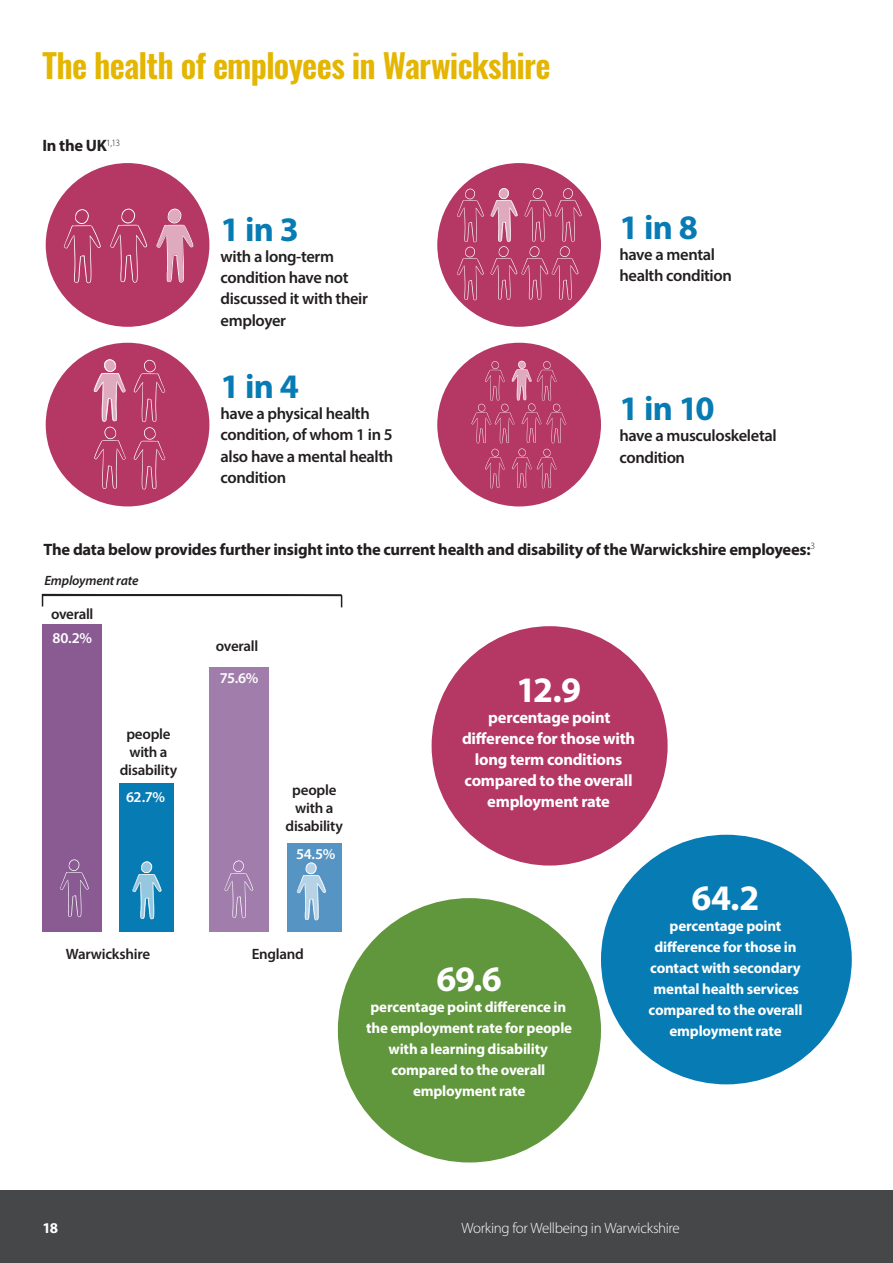
<style>
.page{position:relative;width:893px;height:1263px;background:#fff}
.page>*{position:absolute;margin:0;border:0;box-sizing:border-box;transform-origin:0 0}
.t1{font:700 36px "Myriad Pro";color:#fff}
.t2{font:700 34.5px "Myriad Pro";letter-spacing:-.025em;color:#077bb3}
.t3{font:600 33px "Oswald";letter-spacing:-.025em;color:#e4b601}
.t4{font:600 16.5px/21.3px "Myriad Pro";letter-spacing:-.025em;color:#231f20}
.t5{font:700 16.5px "Myriad Pro";letter-spacing:-.02em;color:#231f20}
.t6{font:700 16.5px/21px "Myriad Pro";letter-spacing:-.02em;color:#fff;text-align:center}
.t7{font:700 15px/21px "Myriad Pro";letter-spacing:-.015em;color:#fff;text-align:center}
.t8{font:600 15px/18px "Myriad Pro";letter-spacing:-.02em;color:#231f20;text-align:center}
.t9{font:300 15px "Myriad Pro";letter-spacing:-.025em;color:#fff}
.t10{font:600 15px "Myriad Pro";letter-spacing:-.025em;color:#fff}
.t11{font:italic 600 13.5px "Myriad Pro";letter-spacing:-.015em;color:#231f20}
</style>
<div class="page">
<div style="left:0;top:1191px;width:893px;height:72px;background:#464748"></div>
<div style="left:46px;top:163px;width:163px;height:164px;background:#b43764;border-radius:50%"></div>
<svg style="left:110px;top:209px;width:37px;height:74px"></svg>
<svg style="left:156px;top:209px;width:37px;height:74px"></svg>
<svg style="left:64px;top:209px;width:37px;height:74px"></svg>
<div style="left:437px;top:163px;width:164px;height:164px;background:#b43764;border-radius:50%"></div>
<div style="left:46px;top:343px;width:163px;height:163px;background:#b43764;border-radius:50%"></div>
<div style="left:432px;top:626px;width:236px;height:239px;background:#b43764;border-radius:50%"></div>
<div style="left:338px;top:898px;width:263px;height:264px;background:#60963c;border-radius:50%"></div>
<div style="left:601px;top:835px;width:251px;height:249px;background:#077bb3;border-radius:50%"></div>
<div style="left:437px;top:343px;width:164px;height:163px;background:#b43764;border-radius:50%"></div>
<svg style="left:490px;top:188px;width:92px;height:112px"></svg>
<svg style="left:457px;top:189px;width:27px;height:111px"></svg>
<svg style="left:94px;top:359px;width:32px;height:130px"></svg>
<svg style="left:134px;top:360px;width:31px;height:129px"></svg>
<svg style="left:472px;top:361px;width:94px;height:127px"></svg>
<div style="left:43px;top:624px;width:59px;height:308px;background:#8a5a93"></div>
<div style="left:209px;top:667px;width:60px;height:265px;background:#a17dab"></div>
<div style="left:119px;top:783px;width:55px;height:149px;background:#077bb3"></div>
<div style="left:287px;top:844px;width:55px;height:88px;background:#5594c3"></div>
<svg style="left:60px;top:859px;width:29px;height:58px"></svg>
<svg style="left:224px;top:860px;width:29px;height:58px"></svg>
<svg style="left:132px;top:861px;width:30px;height:58px"></svg>
<svg style="left:297px;top:862px;width:29px;height:58px"></svg>
<svg style="left:41px;top:593px;width:302px;height:15px"></svg>
<p class="t3" style="left:43px;top:42px;width:510px">The health of employees in Warwickshire</p>
<p class="t5" style="left:43px;top:135px;width:79px">In the UK<sup>1,13</sup></p>
<p class="t2" style="left:221px;top:206px;width:80px">1 in 3</p>
<p class="t4" style="left:221px;top:245px;width:149px">with a long-term condition have not discussed it with their employer</p>
<p class="t2" style="left:221px;top:364px;width:80px">1 in 4</p>
<p class="t4" style="left:221px;top:402px;width:174px">have a physical health condition, of whom 1 in 5 also have a mental health condition</p>
<p class="t2" style="left:619px;top:205px;width:80px">1 in 8</p>
<p class="t4" style="left:619px;top:244px;width:114px">have a mental health condition</p>
<p class="t2" style="left:619px;top:386px;width:96px">1 in 10</p>
<p class="t4" style="left:619px;top:425px;width:159px">have a musculoskeletal condition</p>
<p class="t5" style="left:44px;top:538px;width:773px">The data below provides further insight into the current health and disability of the Warwickshire employees:<sup>3</sup></p>
<p class="t11" style="left:44px;top:572px;width:96px">Employment rate</p>
<p class="t8" style="left:51px;top:604px;width:44px">overall</p>
<p class="t10" style="left:53px;top:628px;width:41px">80.2%</p>
<p class="t8" style="left:120px;top:724px;width:59px">people with a disability</p>
<p class="t10" style="left:126px;top:787px;width:41px">62.7%</p>
<p class="t8" style="left:216px;top:637px;width:44px">overall</p>
<p class="t10" style="left:220px;top:669px;width:40px">75.6%</p>
<p class="t8" style="left:286px;top:781px;width:59px">people with a disability</p>
<p class="t10" style="left:296px;top:844px;width:41px">54.5%</p>
<p class="t8" style="left:66px;top:944px;width:86px">Warwickshire</p>
<p class="t8" style="left:252px;top:944px;width:54px">England</p>
<p class="t1" style="left:516px;top:667px;width:66px">12.9</p>
<p class="t6" style="left:462px;top:707px;width:175px">percentage point difference for those with long term conditions compared to the overall employment rate</p>
<p class="t1" style="left:436px;top:956px;width:67px">69.6</p>
<p class="t7" style="left:366px;top:996px;width:208px">percentage point difference in the employment rate for people with a learning disability compared to the overall employment rate</p>
<p class="t1" style="left:691px;top:874px;width:69px">64.2</p>
<p class="t7" style="left:648px;top:915px;width:156px">percentage point difference for those in contact with secondary mental health services compared to the overall employment rate</p>
<p class="t7" style="left:43px;top:1217px;width:17px">18</p>
<p class="t9" style="left:461px;top:1219px;width:220px">Working for Wellbeing in Warwickshire</p>
</div>
